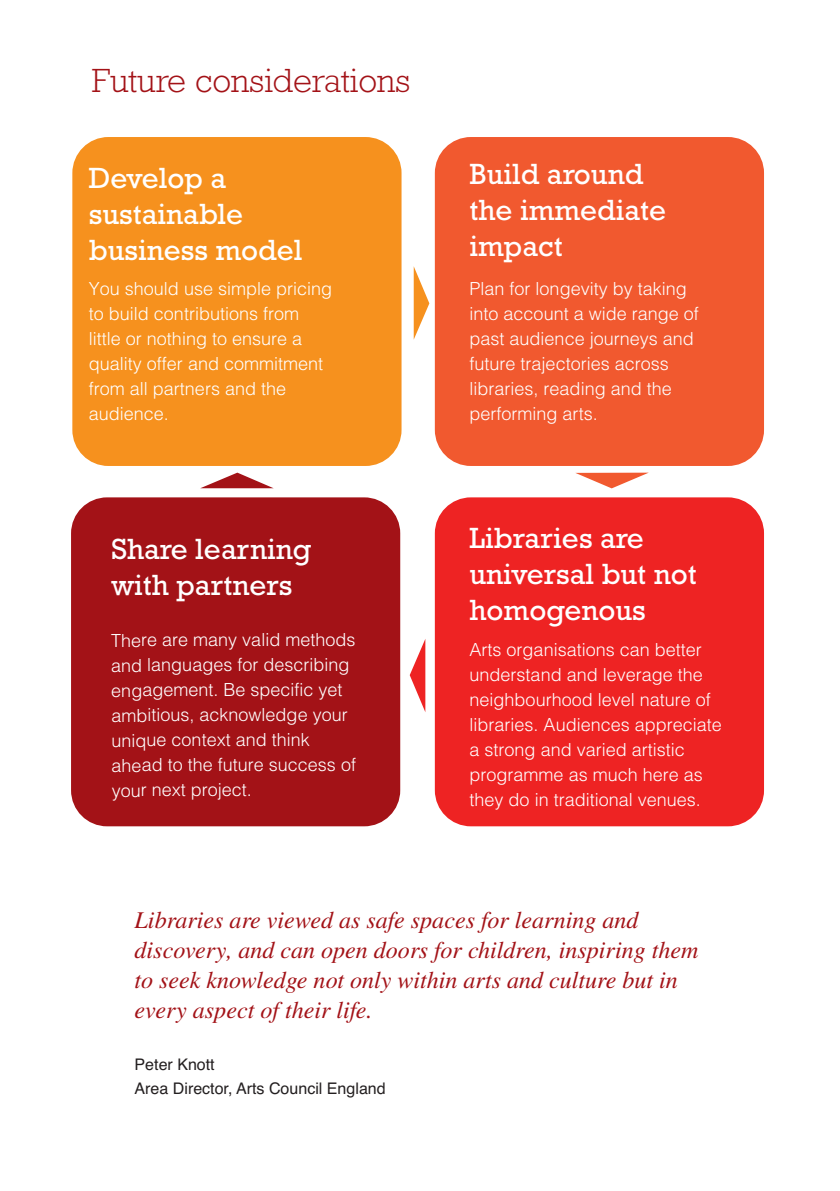
<style>
.page{position:relative;width:840px;height:1191px;background:#fff}
.page>*{position:absolute;margin:0;border:0;box-sizing:border-box;transform-origin:0 0}
.t1{font:300 34px "Rockwell";color:#a31217}
.t2{font:29.6px/36px "Rockwell";color:#fff}
.t3{font:italic 24px/30px "STIX General";color:#a31217}
.t4{font:300 18px/25px "Helvetica";color:#fff}
.t5{font:16px/24px "Helvetica";color:#231f20}
</style>
<div class="page">
<hr style="left:0;top:0;width:1px;height:1191px;background:#a31217">
<div style="left:72px;top:137px;width:329px;height:329px;background:#f6911e;border-radius:36px"></div>
<div style="left:434px;top:137px;width:329px;height:329px;background:#f1592f;border-radius:36px"></div>
<div style="left:71px;top:497px;width:329px;height:329px;background:#a31217;border-radius:36px"></div>
<div style="left:434px;top:497px;width:329px;height:329px;background:#ee2323;border-radius:36px"></div>
<svg style="left:413px;top:266px;width:16px;height:74px"></svg>
<svg style="left:575px;top:472px;width:73px;height:16px"></svg>
<svg style="left:409px;top:640px;width:16px;height:71px"></svg>
<svg style="left:201px;top:472px;width:72px;height:16px"></svg>
<h1 class="t1" style="left:92px;top:60px;width:320px">Future considerations</h1>
<h2 class="t2" style="left:89px;top:160px;width:215px">Develop a sustainable business model</h2>
<h2 class="t2" style="left:469px;top:156px;width:198px">Build around the immediate impact</h2>
<p class="t4" style="left:89px;top:275px;width:245px">You should use simple pricing to build contributions from little or nothing to ensure a quality offer and commitment from all partners and the audience.</p>
<p class="t4" style="left:469px;top:275px;width:231px">Plan for longevity by taking into account a wide range of past audience journeys and future trajectories across libraries, reading and the performing arts.</p>
<h2 class="t2" style="left:111px;top:531px;width:201px">Share learning with partners</h2>
<h2 class="t2" style="left:469px;top:519px;width:228px">Libraries are universal but not homogenous</h2>
<p class="t4" style="left:111px;top:626px;width:246px">There are many valid methods and languages for describing engagement. Be specific yet ambitious, acknowledge your unique context and think ahead to the future success of your next project.</p>
<p class="t4" style="left:469px;top:635px;width:254px">Arts organisations can better understand and leverage the neighbourhood level nature of libraries. Audiences appreciate a strong and varied artistic programme as much here as they do in traditional venues.</p>
<h3 class="t3" style="left:134px;top:904px;width:565px">Libraries are viewed as safe spaces for learning and discovery, and can open doors for children, inspiring them to seek knowledge not only within arts and culture but in every aspect of their life.</h3>
<p class="t5" style="left:134px;top:1052px;width:252px">Peter Knott<br>Area Director, Arts Council England</p>
</div>
